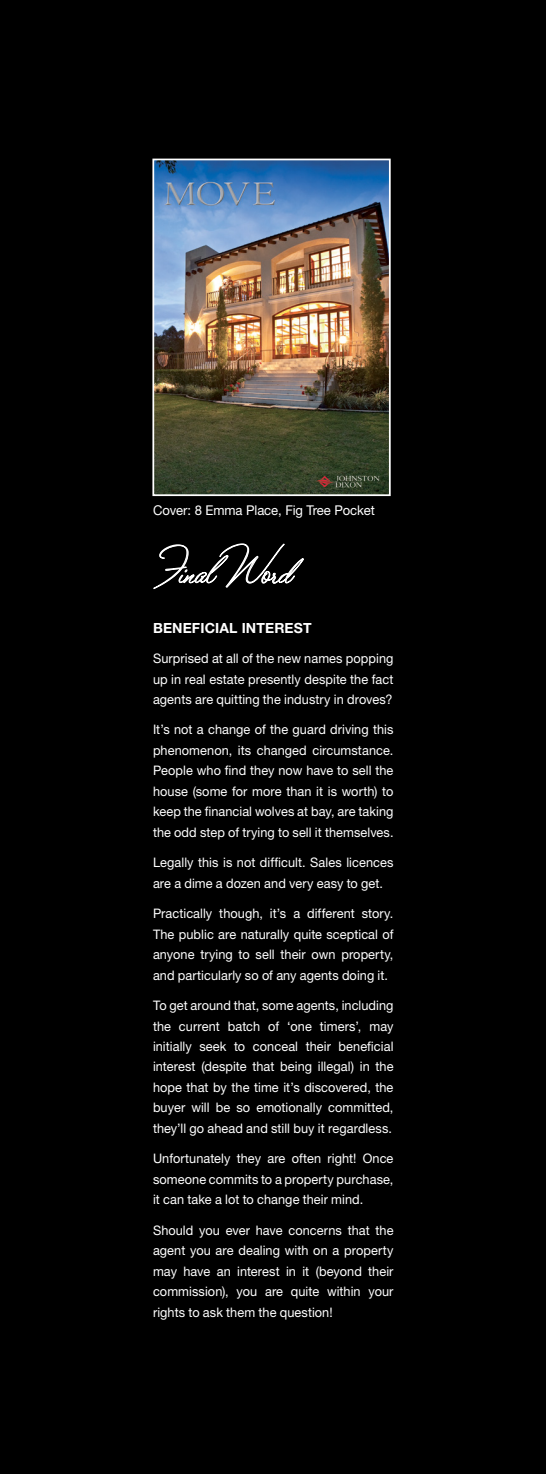
<style>
.page{position:relative;width:546px;height:1474px;background:#fff}
.page>*{position:absolute;margin:0;border:0;box-sizing:border-box;transform-origin:0 0}
.t1{font:31.5px "Marmalade JF";letter-spacing:-.005em;color:#fff}
.t2{font:700 14px "Helvetica Neue LT Std";letter-spacing:.01em;color:#fff}
.t3{font:13.47px "Helvetica Neue LT Std";letter-spacing:-.005em;color:#fff}
.t4{font:13.12px/20.5px "Helvetica Neue LT Std";letter-spacing:.005em;color:#fff;text-align:justify}
</style>
<div class="page">
<div style="left:0;top:0;width:546px;height:1473px;background:#000"></div>
<svg style="left:153px;top:543px;width:151px;height:46px"></svg>
<img style="left:155px;top:162px;width:232px;height:331px">
<div style="left:152px;top:159px;width:238px;height:337px;border:2px solid #fff"></div>
<p class="t3" style="left:153px;top:502px;width:223px">Cover: 8 Emma Place, Fig Tree Pocket</p>
<h1 class="t1" style="left:153px;top:553px;width:139px">Final Word</h1>
<p class="t2" style="left:153px;top:619px;width:160px">BENEFICIAL INTEREST</p>
<p class="t4" style="left:153px;top:648px;width:242px">Surprised at all of the new names popping up in real estate presently despite the fact agents are quitting the industry in droves?</p>
<p class="t4" style="left:153px;top:719px;width:242px">It’s not a change of the guard driving this phenomenon, its changed circumstance.<br>People who find they now have to sell the house (some for more than it is worth) to keep the financial wolves at bay, are taking the odd step of trying to sell it themselves.</p>
<p class="t4" style="left:153px;top:852px;width:242px">Legally this is not difficult. Sales licences are a dime a dozen and very easy to get.</p>
<p class="t4" style="left:153px;top:903px;width:242px">Practically though, it’s a different story.<br>The public are naturally quite sceptical of anyone trying to sell their own property, and particularly so of any agents doing it.</p>
<p class="t4" style="left:153px;top:994px;width:242px">To get around that, some agents, including the current batch of ‘one timers’, may initially seek to conceal their beneficial interest (despite that being illegal) in the hope that by the time it’s discovered, the buyer will be so emotionally committed, they’ll go ahead and still buy it regardless.</p>
<p class="t4" style="left:153px;top:1148px;width:242px">Unfortunately they are often right! Once someone commits to a property purchase, it can take a lot to change their mind.</p>
<p class="t4" style="left:153px;top:1219px;width:242px">Should you ever have concerns that the agent you are dealing with on a property may have an interest in it (beyond their commission), you are quite within your rights to ask them the question!</p>
</div>
